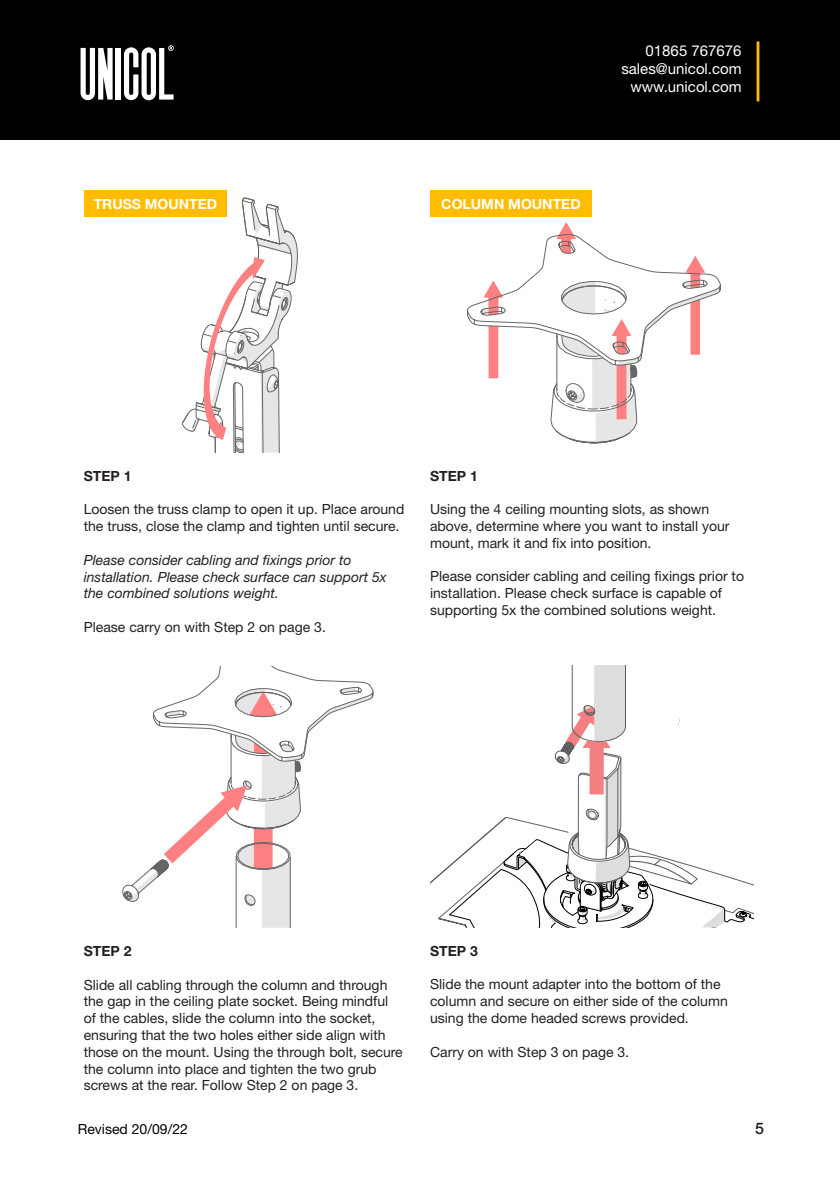
<style>
.page{position:relative;width:840px;height:1191px;background:#fff}
.page>*{position:absolute;margin:0;border:0;box-sizing:border-box;transform-origin:0 0}
.t1{font:500 16px "Helvetica Neue";color:#231f20}
.t2{font:15px/18px "Helvetica Neue";color:#fff;text-align:right}
.t3{font:14px/16.8px "Helvetica Neue";color:#231f20}
.t4{font:italic 14px/16.8px "Helvetica Neue";color:#231f20}
.t5{font:700 14px "Helvetica Neue";color:#fff}
.t6{font:700 14px "Helvetica Neue";color:#231f20}
.t7{font:14px "Helvetica Neue";color:#000}
</style>
<div class="page">
<div style="left:0;top:0;width:839px;height:140px;background:#000"></div>
<svg style="left:124px;top:45px;width:49px;height:55px"></svg>
<div style="left:116px;top:48px;width:5px;height:52px;background:#fff"></div>
<svg style="left:80px;top:48px;width:32px;height:52px"></svg>
<hr style="left:756px;top:41px;width:3px;height:60px;background:#ffbc00">
<svg style="left:182px;top:197px;width:115px;height:255px"></svg>
<svg style="left:466px;top:222px;width:254px;height:221px"></svg>
<svg style="left:122px;top:665px;width:251px;height:262px"></svg>
<svg style="left:430px;top:665px;width:323px;height:262px"></svg>
<div style="left:84px;top:191px;width:143px;height:26px;background:#ffbc00"></div>
<div style="left:430px;top:190px;width:161px;height:27px;background:#ffbc00"></div>
<p class="t2" style="left:621px;top:42px;width:122px">01865 767676 sales@unicol.com www.unicol.com</p>
<p class="t5" style="left:94px;top:196px;width:125px">TRUSS MOUNTED</p>
<p class="t5" style="left:441px;top:196px;width:141px">COLUMN MOUNTED</p>
<p class="t6" style="left:84px;top:467px;width:49px">STEP 1</p>
<p class="t3" style="left:84px;top:501px;width:322px">Loosen the truss clamp to open it up. Place around the truss, close the clamp and tighten until secure.</p>
<p class="t4" style="left:84px;top:551px;width:269px">Please consider cabling and fixings prior to</p>
<p class="t4" style="left:84px;top:568px;width:304px">installation. Please check surface can support 5x the combined solutions weight.</p>
<p class="t3" style="left:84px;top:618px;width:243px">Please carry on with Step 2 on page 3.</p>
<p class="t6" style="left:430px;top:467px;width:49px">STEP 1</p>
<p class="t3" style="left:430px;top:501px;width:281px">Using the 4 ceiling mounting slots, as shown</p>
<p class="t3" style="left:430px;top:517px;width:301px">above, determine where you want to install your</p>
<p class="t3" style="left:430px;top:534px;width:223px">mount, mark it and fix into position.</p>
<p class="t3" style="left:430px;top:568px;width:315px">Please consider cabling and ceiling fixings prior to</p>
<p class="t3" style="left:430px;top:585px;width:293px">installation. Please check surface is capable of</p>
<p class="t3" style="left:430px;top:601px;width:287px">supporting 5x the combined solutions weight.</p>
<p class="t6" style="left:84px;top:942px;width:49px">STEP 2</p>
<p class="t3" style="left:84px;top:976px;width:305px">Slide all cabling through the column and through</p>
<p class="t3" style="left:84px;top:993px;width:306px">the gap in the ceiling plate socket. Being mindful</p>
<p class="t3" style="left:84px;top:1009px;width:293px">of the cables, slide the column into the socket,</p>
<p class="t3" style="left:84px;top:1026px;width:303px">ensuring that the two holes either side align with</p>
<p class="t3" style="left:84px;top:1043px;width:320px">those on the mount. Using the through bolt, secure</p>
<p class="t3" style="left:84px;top:1060px;width:294px">the column into place and tighten the two grub</p>
<p class="t3" style="left:84px;top:1077px;width:276px">screws at the rear. Follow Step 2 on page 3.</p>
<p class="t6" style="left:430px;top:942px;width:49px">STEP 3</p>
<p class="t3" style="left:430px;top:976px;width:299px">Slide the mount adapter into the bottom of the column and secure on either side of the column using the dome headed screws provided.</p>
<p class="t3" style="left:430px;top:1043px;width:200px">Carry on with Step 3 on page 3.</p>
<p class="t7" style="left:78px;top:1120px;width:111px">Revised 20/09/22</p>
<p class="t1" style="left:754px;top:1118px;width:10px">5</p>
</div>
